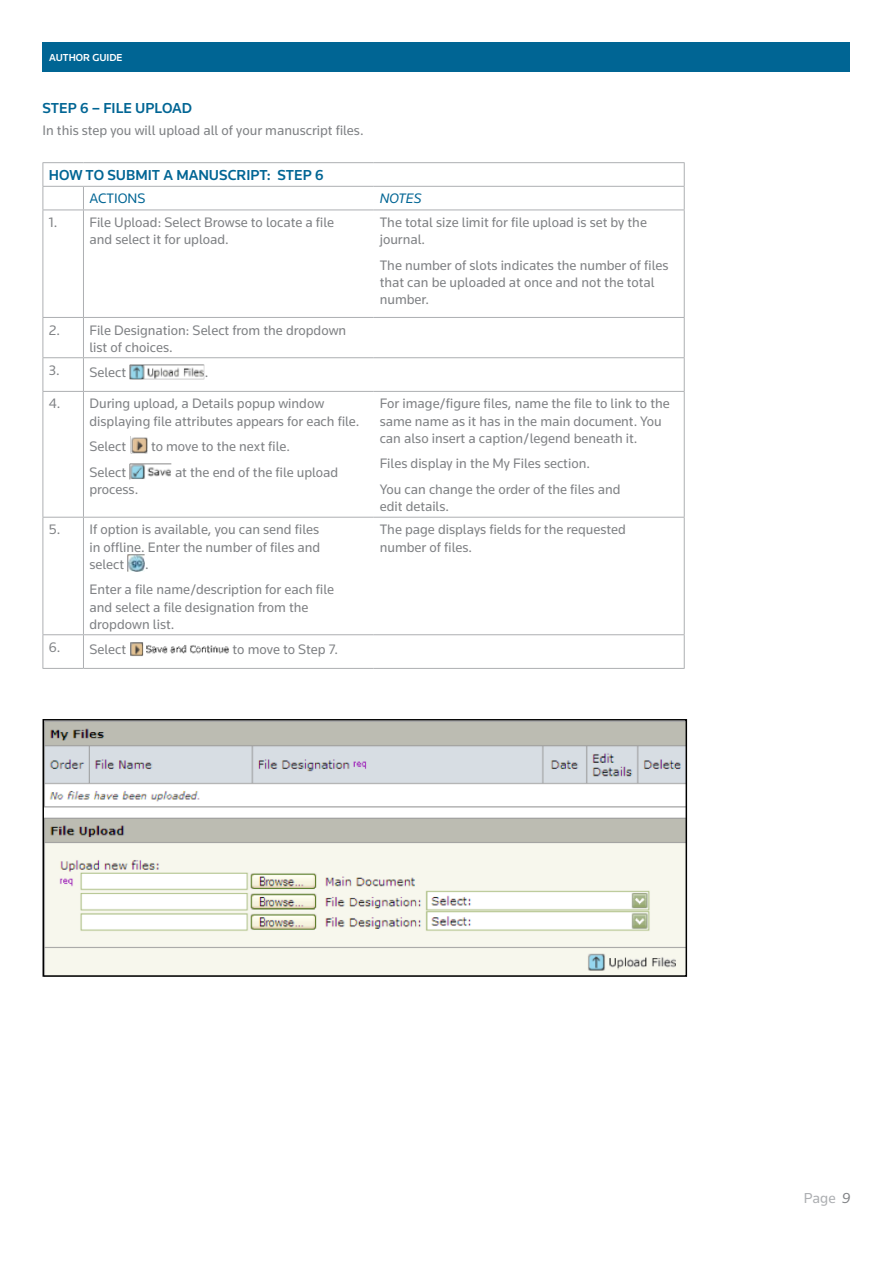
<style>
.page{position:relative;width:893px;height:1263px;background:#fff}
.page>*{position:absolute;margin:0;border:0;box-sizing:border-box;transform-origin:0 0}
.t1{font:500 15px "Knowledge";color:#006594}
.t2{font:15px "Knowledge";color:#adafb2}
.t3{font:14.25px/17.2px "Knowledge";color:#808285}
.t4{font:14.25px "Knowledge";color:#006594}
.t5{font:italic 14.25px "Knowledge";color:#006594}
.t6{font:500 10.5px "Knowledge";color:#fff}
.s1{font-style:italic;color:#808285}
</style>
<div class="page">
<div style="left:43px;top:43px;width:807px;height:29px;background:#006594"></div>
<hr style="left:43px;top:162px;width:40px;height:1px;background:#adafb2">
<hr style="left:83px;top:162px;width:291px;height:1px;background:#adafb2">
<hr style="left:374px;top:162px;width:311px;height:1px;background:#adafb2">
<hr style="left:43px;top:186px;width:40px;height:1px;background:#adafb2">
<svg style="left:43px;top:163px;width:1px;height:47px"></svg>
<hr style="left:83px;top:186px;width:291px;height:1px;background:#adafb2">
<svg style="left:83px;top:187px;width:1px;height:23px"></svg>
<hr style="left:374px;top:186px;width:311px;height:1px;background:#adafb2">
<svg style="left:684px;top:163px;width:1px;height:47px"></svg>
<hr style="left:43px;top:210px;width:40px;height:1px;background:#adafb2">
<hr style="left:43px;top:210px;width:1px;height:107px;background:#adafb2">
<hr style="left:83px;top:210px;width:291px;height:1px;background:#adafb2">
<hr style="left:83px;top:210px;width:1px;height:107px;background:#adafb2">
<hr style="left:374px;top:210px;width:311px;height:1px;background:#adafb2">
<hr style="left:684px;top:210px;width:1px;height:107px;background:#adafb2">
<hr style="left:43px;top:317px;width:40px;height:1px;background:#adafb2">
<hr style="left:43px;top:318px;width:1px;height:39px;background:#adafb2">
<hr style="left:83px;top:317px;width:291px;height:1px;background:#adafb2">
<hr style="left:83px;top:318px;width:1px;height:39px;background:#adafb2">
<hr style="left:374px;top:317px;width:311px;height:1px;background:#adafb2">
<hr style="left:684px;top:318px;width:1px;height:39px;background:#adafb2">
<hr style="left:43px;top:357px;width:40px;height:1px;background:#adafb2">
<hr style="left:43px;top:358px;width:1px;height:33px;background:#adafb2">
<hr style="left:83px;top:357px;width:291px;height:1px;background:#adafb2">
<hr style="left:83px;top:358px;width:1px;height:33px;background:#adafb2">
<hr style="left:374px;top:357px;width:311px;height:1px;background:#adafb2">
<hr style="left:684px;top:358px;width:1px;height:33px;background:#adafb2">
<hr style="left:43px;top:391px;width:40px;height:1px;background:#adafb2">
<hr style="left:43px;top:392px;width:1px;height:125px;background:#adafb2">
<hr style="left:83px;top:391px;width:291px;height:1px;background:#adafb2">
<hr style="left:83px;top:392px;width:1px;height:125px;background:#adafb2">
<hr style="left:374px;top:391px;width:311px;height:1px;background:#adafb2">
<hr style="left:684px;top:392px;width:1px;height:125px;background:#adafb2">
<hr style="left:43px;top:517px;width:40px;height:1px;background:#adafb2">
<hr style="left:43px;top:518px;width:1px;height:116px;background:#adafb2">
<hr style="left:83px;top:517px;width:291px;height:1px;background:#adafb2">
<hr style="left:83px;top:518px;width:1px;height:116px;background:#adafb2">
<hr style="left:374px;top:517px;width:311px;height:1px;background:#adafb2">
<hr style="left:684px;top:518px;width:1px;height:116px;background:#adafb2">
<hr style="left:43px;top:634px;width:40px;height:1px;background:#adafb2">
<hr style="left:43px;top:635px;width:1px;height:33px;background:#adafb2">
<hr style="left:83px;top:634px;width:291px;height:1px;background:#adafb2">
<hr style="left:83px;top:635px;width:1px;height:33px;background:#adafb2">
<hr style="left:374px;top:634px;width:311px;height:1px;background:#adafb2">
<hr style="left:684px;top:635px;width:1px;height:33px;background:#adafb2">
<hr style="left:43px;top:668px;width:40px;height:1px;background:#adafb2">
<hr style="left:83px;top:668px;width:291px;height:1px;background:#adafb2">
<hr style="left:374px;top:668px;width:311px;height:1px;background:#adafb2">
<img style="left:130px;top:364px;width:74px;height:15px">
<img style="left:130px;top:436px;width:17px;height:17px">
<img style="left:130px;top:463px;width:41px;height:16px">
<img style="left:128px;top:554px;width:17px;height:17px">
<img style="left:130px;top:642px;width:99px;height:14px">
<img style="left:46px;top:722px;width:638px;height:252px">
<div style="left:43px;top:719px;width:644px;height:258px;border:2px solid #000"></div>
<p class="t6" style="left:49px;top:51px;width:75px">AUTHOR GUIDE</p>
<p class="t1" style="left:43px;top:99px;width:113px">STEP 6 – FILE UPLOAD</p>
<p class="t3" style="left:43px;top:121px;width:323px">In this step you will upload all of your manuscript files.</p>
<p class="t1" style="left:49px;top:166px;width:96px">HOW TO SUBMIT</p>
<p class="t1" style="left:163px;top:166px;width:36px">A MANUSCRIPT</p>
<p class="t1" style="left:267px;top:166px;width:58px">: STEP 6</p>
<p class="t4" style="left:89px;top:190px;width:58px">ACTIONS</p>
<p class="t5" style="left:380px;top:190px;width:43px">NOTES</p>
<p class="t3" style="left:89px;top:213px;width:246px;text-indent:-41px">1. File Upload: Select Browse to locate a file and select it for upload.</p>
<p class="t3" style="left:380px;top:213px;width:269px">The total size limit for file upload is set by the journal.</p>
<p class="t3" style="left:380px;top:256px;width:290px">The number of slots indicates the number of files that can be uploaded at once and not the total number.</p>
<p class="t3" style="left:89px;top:321px;width:258px;text-indent:-41px">2. File Designation: Select from the dropdown list of choices.</p>
<p class="t3" style="left:49px;top:363px;width:79px">3. Select</p>
<p class="t3" style="left:205px;top:363px;width:5px">.</p>
<p class="t3" style="left:89px;top:395px;width:272px;text-indent:-41px">4. During upload, a Details popup window displaying file attributes appears for each file.</p>
<p class="t3" style="left:89px;top:438px;width:38px">Select</p>
<p class="t3" style="left:151px;top:438px;width:141px">to move to the next file.</p>
<p class="t3" style="left:89px;top:463px;width:38px">Select</p>
<p class="t3" style="left:175px;top:463px;width:165px">at the end of the file upload</p>
<p class="t3" style="left:89px;top:480px;width:50px">process.</p>
<p class="t3" style="left:380px;top:395px;width:292px">For image/figure files, name the file to link to the same name as it has in the main document. You can also insert a caption/legend beneath it.</p>
<p class="t3" style="left:380px;top:451px;width:242px;line-height:25.5px">Files display in the My Files section.<br>You can change the order of the files and</p>
<p class="t3" style="left:380px;top:498px;width:71px">edit details.</p>
<p class="t3" style="left:89px;top:521px;width:232px;text-align:justify;text-indent:-41px">5. If option is available, you can send files in offline. Enter the number of files and select</p>
<p class="t3" style="left:89px;top:551px;width:246px;line-height:25.5px;text-indent:56px">.<br>Enter a file name/description for each file</p>
<p class="t3" style="left:89px;top:598px;width:221px">and select a file designation from the dropdown list.</p>
<p class="t3" style="left:49px;top:640px;width:79px">6. Select</p>
<p class="t3" style="left:233px;top:640px;width:107px">to move to Step 7.</p>
<p class="t3" style="left:380px;top:521px;width:248px">The page displays fields for the requested number of files.</p>
<p class="t2" style="left:804px;top:1188px;width:48px">Page <span class="s1">9</span></p>
</div>
